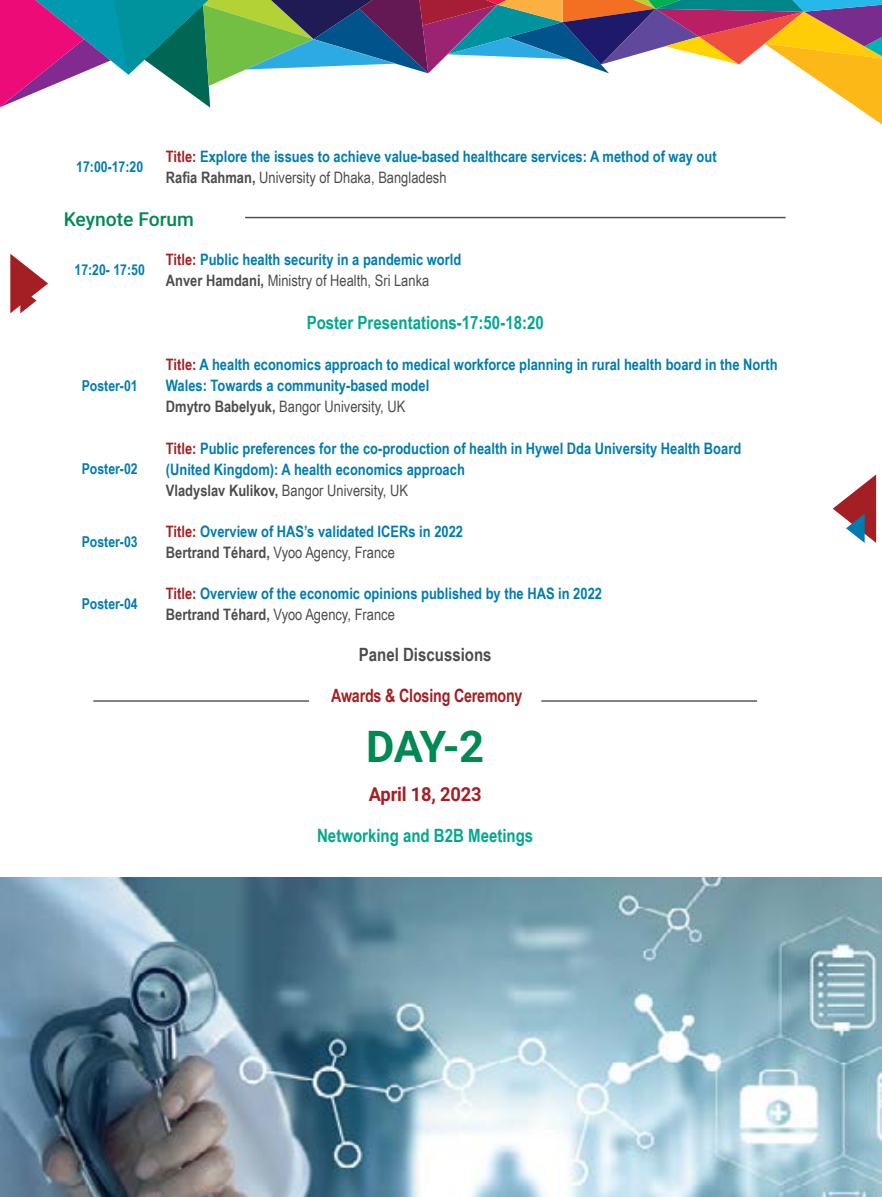
<style>
.page{position:relative;width:882px;height:1197px;background:#fff}
.page>*{position:absolute;margin:0;border:0;box-sizing:border-box;transform-origin:0 0}
.t1{font:700 43.75px "Roboto";color:#008952}
.t2{font:500 19.25px "Roboto";color:#008952}
.t3{font:700 19.25px "Roboto";letter-spacing:-.01em;color:#a41f23;scale:.95 1}
.t4{font:700 18.38px "Arial Narrow";color:#00a88e}
.t5{font:700 18.38px "Arial Narrow";letter-spacing:-.01em;color:#a41f23;scale:.95 1}
.t6{font:700 18.38px "Arial Narrow";color:#4d4d4f}
.t7{font:700 15.75px/21px "Arial Narrow";color:#007cae}
.t8{font:700 15.05px "Arial Narrow";color:#007cae}
.s1{color:#a41f23}
.s2{color:#4d4d4f}
.s3{font-weight:400;color:#4d4d4f}
</style>
<div class="page">
<svg style="left:0;top:0;width:882px;height:125px"></svg>
<svg style="left:833px;top:474px;width:43px;height:69px"></svg>
<svg style="left:10px;top:254px;width:38px;height:59px"></svg>
<hr style="left:245px;top:217px;width:541px;height:1px;background:#4d4d4f">
<hr style="left:93px;top:700px;width:216px;height:2px;background:#4d4d4f">
<hr style="left:541px;top:700px;width:216px;height:2px;background:#4d4d4f">
<img style="left:0;top:877px;width:882px;height:320px">
<p class="t8" style="left:76px;top:155px;width:68px">17:00-17:20</p>
<p class="t7" style="left:166px;top:145px;width:552px"><span class="s1">Title:</span> Explore the issues to achieve value-based healthcare services: A method of way out<br><span class="s2">Rafia Rahman,</span> <span class="s3">University of Dhaka, Bangladesh</span></p>
<p class="t2" style="left:64px;top:205px;width:132px">Keynote Forum</p>
<p class="t8" style="left:75px;top:258px;width:72px">17:20- 17:50</p>
<p class="t7" style="left:166px;top:248px;width:297px"><span class="s1">Title:</span> Public health security in a pandemic world<br><span class="s2">Anver Hamdani,</span> <span class="s3">Ministry of Health, Sri Lanka</span></p>
<p class="t4" style="left:307px;top:308px;width:239px">Poster Presentations-17:50-18:20</p>
<p class="t8" style="left:82px;top:374px;width:58px">Poster-01</p>
<p class="t8" style="left:82px;top:458px;width:58px">Poster-02</p>
<p class="t7" style="left:166px;top:353px;width:613px"><span class="s1">Title:</span> A health economics approach to medical workforce planning in rural health board in the North<br>Wales: Towards a community-based model<br><span class="s2">Dmytro Babelyuk,</span> <span class="s3">Bangor University, UK</span></p>
<p class="t7" style="left:166px;top:437px;width:577px"><span class="s1">Title:</span> Public preferences for the co-production of health in Hywel Dda University Health Board (United Kingdom): A health economics approach<br><span class="s2">Vladyslav Kulikov,</span> <span class="s3">Bangor University, UK</span></p>
<p class="t8" style="left:82px;top:531px;width:58px">Poster-03</p>
<p class="t7" style="left:166px;top:520px;width:299px"><span class="s1">Title:</span> Overview of HAS’s validated ICERs in 2022<br><span class="s2">Bertrand Téhard,</span> <span class="s3">Vyoo Agency, France</span></p>
<p class="t8" style="left:82px;top:593px;width:58px">Poster-04</p>
<p class="t7" style="left:166px;top:582px;width:438px"><span class="s1">Title:</span> Overview of the economic opinions published by the HAS in 2022<br><span class="s2">Bertrand Téhard,</span> <span class="s3">Vyoo Agency, France</span></p>
<p class="t6" style="left:359px;top:641px;width:134px">Panel Discussions</p>
<p class="t5" style="left:331px;top:681px;width:203px">Awards &amp; Closing Ceremony</p>
<h1 class="t1" style="left:366px;top:716px;width:120px">DAY-2</h1>
<p class="t3" style="left:369px;top:781px;width:120px">April 18, 2023</p>
<p class="t4" style="left:317px;top:822px;width:218px">Networking and B2B Meetings</p>
</div>
